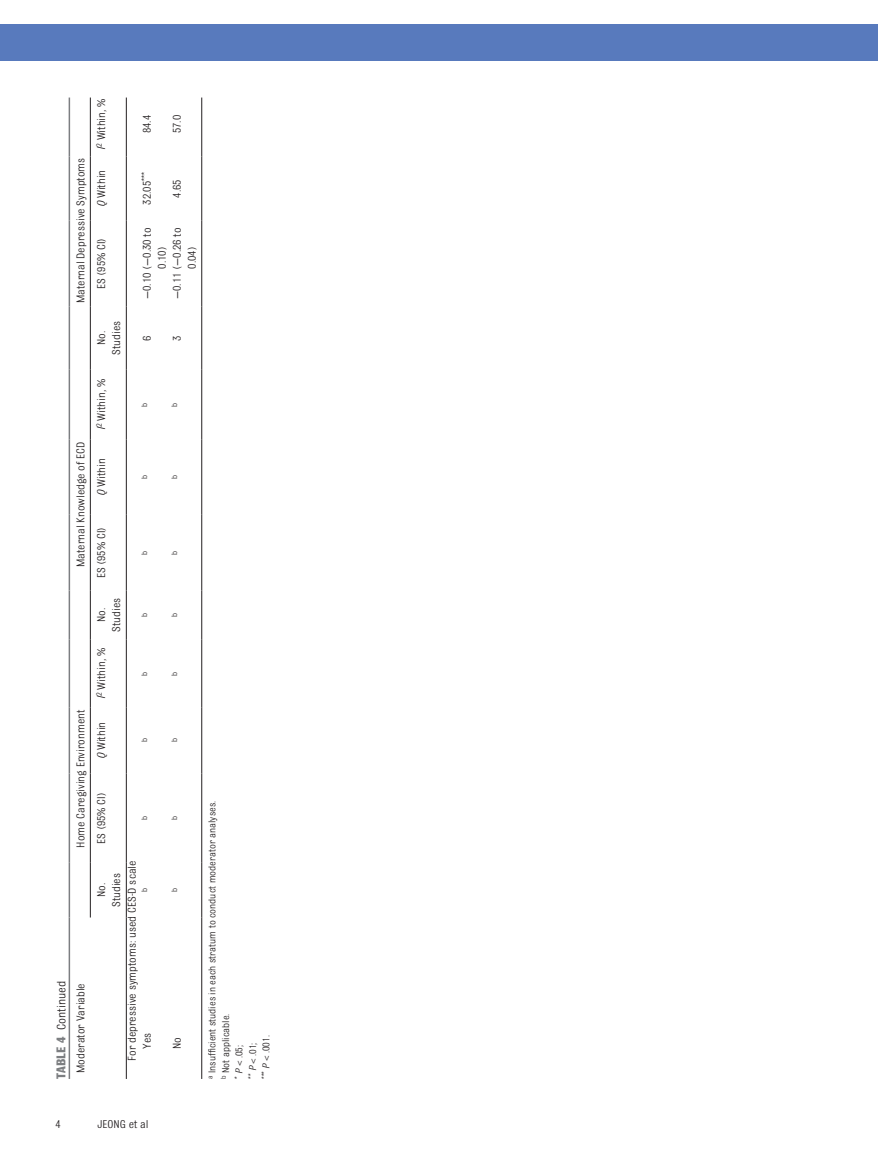
<style>
.page{position:relative;width:878px;height:1175px;background:#fff}
.page>*{position:absolute;margin:0;border:0;box-sizing:border-box;transform-origin:0 0}
.t1{font:12.75px "Bulldog Std";color:#231f20}
.t2{font:12px/15px "Bulldog Std";color:#231f20;text-align:center}
.t3{font:10.5px/13.5px "Bulldog Std";color:#231f20}
.t4{font:8.4px "Bulldog Std";color:#231f20}
.s1{font-weight:700;font-size:13.5px;color:#7c7e81}
.s2{font-style:italic}
.s3{font-family:"STIX General"}
</style>
<div class="page">
<div style="left:0;top:24px;width:878px;height:36px;background:#587abd"></div>
<hr style="left:69px;top:917px;width:1px;height:161px;background:#7c7e81">
<hr style="left:126px;top:917px;width:1px;height:161px;background:#231f20">
<hr style="left:69px;top:862px;width:1px;height:55px;background:#7c7e81">
<hr style="left:69px;top:773px;width:1px;height:89px;background:#7c7e81">
<hr style="left:69px;top:707px;width:1px;height:66px;background:#7c7e81">
<hr style="left:69px;top:639px;width:1px;height:68px;background:#7c7e81">
<hr style="left:69px;top:590px;width:1px;height:49px;background:#7c7e81">
<hr style="left:69px;top:515px;width:1px;height:75px;background:#7c7e81">
<hr style="left:69px;top:439px;width:1px;height:76px;background:#7c7e81">
<hr style="left:69px;top:369px;width:1px;height:70px;background:#7c7e81">
<hr style="left:69px;top:307px;width:1px;height:62px;background:#7c7e81">
<hr style="left:69px;top:220px;width:1px;height:87px;background:#7c7e81">
<hr style="left:69px;top:156px;width:1px;height:64px;background:#7c7e81">
<hr style="left:69px;top:98px;width:1px;height:58px;background:#7c7e81">
<hr style="left:90px;top:862px;width:1px;height:55px;background:#231f20">
<hr style="left:126px;top:862px;width:1px;height:55px;background:#231f20">
<hr style="left:90px;top:773px;width:1px;height:89px;background:#231f20">
<hr style="left:126px;top:773px;width:1px;height:89px;background:#231f20">
<hr style="left:90px;top:707px;width:1px;height:66px;background:#231f20">
<hr style="left:126px;top:707px;width:1px;height:66px;background:#231f20">
<hr style="left:90px;top:639px;width:1px;height:68px;background:#231f20">
<hr style="left:126px;top:639px;width:1px;height:68px;background:#231f20">
<hr style="left:90px;top:590px;width:1px;height:49px;background:#231f20">
<hr style="left:126px;top:590px;width:1px;height:49px;background:#231f20">
<hr style="left:90px;top:515px;width:1px;height:75px;background:#231f20">
<hr style="left:126px;top:515px;width:1px;height:75px;background:#231f20">
<hr style="left:90px;top:439px;width:1px;height:76px;background:#231f20">
<hr style="left:126px;top:439px;width:1px;height:76px;background:#231f20">
<hr style="left:90px;top:369px;width:1px;height:70px;background:#231f20">
<hr style="left:126px;top:369px;width:1px;height:70px;background:#231f20">
<hr style="left:90px;top:307px;width:1px;height:62px;background:#231f20">
<hr style="left:126px;top:307px;width:1px;height:62px;background:#231f20">
<hr style="left:90px;top:220px;width:1px;height:87px;background:#231f20">
<hr style="left:126px;top:220px;width:1px;height:87px;background:#231f20">
<hr style="left:90px;top:156px;width:1px;height:64px;background:#231f20">
<hr style="left:126px;top:156px;width:1px;height:64px;background:#231f20">
<hr style="left:90px;top:98px;width:1px;height:58px;background:#231f20">
<hr style="left:126px;top:98px;width:1px;height:58px;background:#231f20">
<hr style="left:201px;top:917px;width:1px;height:161px;background:#231f20">
<hr style="left:201px;top:862px;width:1px;height:55px;background:#231f20">
<hr style="left:201px;top:773px;width:1px;height:89px;background:#231f20">
<hr style="left:201px;top:707px;width:1px;height:66px;background:#231f20">
<hr style="left:201px;top:639px;width:1px;height:68px;background:#231f20">
<hr style="left:201px;top:590px;width:1px;height:49px;background:#231f20">
<hr style="left:201px;top:515px;width:1px;height:75px;background:#231f20">
<hr style="left:201px;top:439px;width:1px;height:76px;background:#231f20">
<hr style="left:201px;top:369px;width:1px;height:70px;background:#231f20">
<hr style="left:201px;top:307px;width:1px;height:62px;background:#231f20">
<hr style="left:201px;top:220px;width:1px;height:87px;background:#231f20">
<hr style="left:201px;top:156px;width:1px;height:64px;background:#231f20">
<hr style="left:201px;top:98px;width:1px;height:58px;background:#231f20">
<p class="t1" style="left:55px;top:1078px;width:99px;rotate:-90deg"><span class="s1">TABLE 4</span> CONTINUED</p>
<p class="t2" style="left:73px;top:303px;width:147px;rotate:-90deg">MATERNAL DEPRESSIVE SYMPTOMS</p>
<p class="t2" style="left:94px;top:149px;width:52px;rotate:-90deg"><span class="s2">I</span><sup>2</sup> WITHIN, %</p>
<p class="t2" style="left:94px;top:207px;width:39px;rotate:-90deg"><span class="s2">Q</span> WITHIN</p>
<p class="t2" style="left:94px;top:289px;width:53px;rotate:-90deg">ES (95% CI)</p>
<p class="t2" style="left:94px;top:355px;width:36px;rotate:-90deg">NO.<br>STUDIES</p>
<p class="t2" style="left:140px;top:133px;width:20px;rotate:-90deg">84.4</p>
<p class="t2" style="left:140px;top:205px;width:34px;rotate:-90deg">32.05<sup>***</sup></p>
<p class="t2" style="left:170px;top:133px;width:20px;rotate:-90deg">57.0</p>
<p class="t2" style="left:170px;top:198px;width:20px;rotate:-90deg">4.65</p>
<p class="t2" style="left:140px;top:269px;width:42px;text-align:left;text-indent:-31px;rotate:-90deg"><span class="s3">−</span>0.10 (<span class="s3">−</span>0.30 TO<br>0.10)</p>
<p class="t2" style="left:170px;top:269px;width:42px;text-align:left;text-indent:-31px;rotate:-90deg"><span class="s3">−</span>0.11 (<span class="s3">−</span>0.26 TO<br>0.04)</p>
<p class="t2" style="left:140px;top:341px;width:7px;rotate:-90deg">6</p>
<p class="t2" style="left:170px;top:341px;width:7px;rotate:-90deg">3</p>
<p class="t2" style="left:73px;top:567px;width:127px;rotate:-90deg">MATERNAL KNOWLEDGE OF ECD</p>
<p class="t2" style="left:73px;top:847px;width:139px;rotate:-90deg">HOME CAREGIVING ENVIRONMENT</p>
<p class="t2" style="left:73px;top:1072px;width:91px;rotate:-90deg">MODERATOR VARIABLE</p>
<p class="t2" style="left:94px;top:430px;width:52px;rotate:-90deg"><span class="s2">I</span><sup>2</sup> WITHIN, %</p>
<p class="t2" style="left:94px;top:496px;width:39px;rotate:-90deg"><span class="s2">Q</span> WITHIN</p>
<p class="t2" style="left:94px;top:578px;width:53px;rotate:-90deg">ES (95% CI)</p>
<p class="t2" style="left:94px;top:632px;width:36px;rotate:-90deg">NO.<br>STUDIES</p>
<p class="t2" style="left:94px;top:699px;width:52px;rotate:-90deg"><span class="s2">I</span><sup>2</sup> WITHIN, %</p>
<p class="t2" style="left:94px;top:759px;width:39px;rotate:-90deg"><span class="s2">Q</span> WITHIN</p>
<p class="t2" style="left:94px;top:844px;width:53px;rotate:-90deg">ES (95% CI)</p>
<p class="t4" style="left:140px;top:406px;width:6px;rotate:-90deg">B</p>
<p class="t4" style="left:140px;top:479px;width:6px;rotate:-90deg">B</p>
<p class="t4" style="left:140px;top:554px;width:6px;rotate:-90deg">B</p>
<p class="t4" style="left:140px;top:617px;width:6px;rotate:-90deg">B</p>
<p class="t4" style="left:140px;top:675px;width:6px;rotate:-90deg">B</p>
<p class="t4" style="left:140px;top:742px;width:6px;rotate:-90deg">B</p>
<p class="t4" style="left:140px;top:820px;width:6px;rotate:-90deg">B</p>
<p class="t2" style="left:125px;top:1049px;width:190px;text-align:left;text-indent:-12px;rotate:-90deg">FOR DEPRESSIVE SYMPTOMS: USED CES-D SCALE<br>YES</p>
<p class="t2" style="left:94px;top:907px;width:36px;rotate:-90deg">NO.<br>STUDIES</p>
<p class="t4" style="left:140px;top:892px;width:6px;rotate:-90deg">B</p>
<p class="t4" style="left:170px;top:406px;width:6px;rotate:-90deg">B</p>
<p class="t4" style="left:170px;top:479px;width:6px;rotate:-90deg">B</p>
<p class="t4" style="left:170px;top:554px;width:6px;rotate:-90deg">B</p>
<p class="t4" style="left:170px;top:617px;width:6px;rotate:-90deg">B</p>
<p class="t4" style="left:170px;top:675px;width:6px;rotate:-90deg">B</p>
<p class="t4" style="left:170px;top:742px;width:6px;rotate:-90deg">B</p>
<p class="t4" style="left:170px;top:820px;width:6px;rotate:-90deg">B</p>
<p class="t4" style="left:170px;top:892px;width:6px;rotate:-90deg">B</p>
<p class="t2" style="left:170px;top:1049px;width:13px;rotate:-90deg">NO</p>
<p class="t3" style="left:206px;top:1078px;width:280px;rotate:-90deg"><sup>A</sup> INSUFFICIENT STUDIES IN EACH STRATUM TO CONDUCT MODERATOR ANALYSES.<br><sup>B</sup> NOT APPLICABLE.<br><sup>*</sup> <span class="s2">P</span> &lt; .05;<br><sup>**</sup> <span class="s2">P</span> &lt; .01;<br><sup>***</sup> <span class="s2">P</span> &lt; .001.</p>
<p class="t2" style="left:56px;top:1117px;width:7px">4</p>
<p class="t2" style="left:97px;top:1117px;width:53px">JEONG ET AL</p>
</div>
